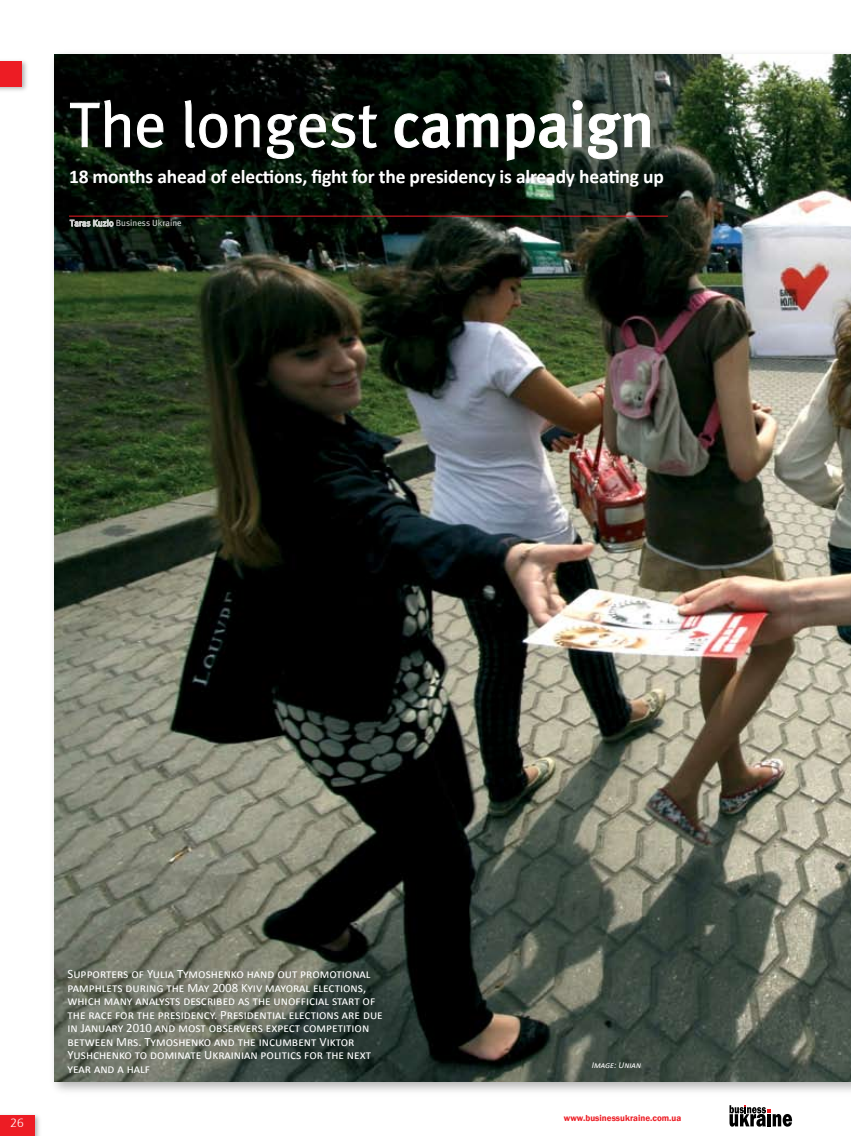
<style>
.page{position:relative;width:851px;height:1136px;background:#fff}
.page>*{position:absolute;margin:0;border:0;box-sizing:border-box;transform-origin:0 0}
.t1{font:63.3px "Meta Plus Normal H Roman";color:#fff}
.t2{font:700 19.5px "Calibri";letter-spacing:-.01em;color:#fff}
.t3{font:12.75px/13.5px "Calibri";color:#fff}
.t4{font:300 12px "H Fruti";color:#fff}
.t5{font:600 9px "Franklin Gothic";color:#ed1c24}
.t6{font:9px "Meta Plus Book H Roman";color:#fff}
.t7{font:italic 9px "Calibri";color:#fff}
.s1{font-family:"Meta Plus Medium H Roman"}
</style>
<div class="page">
<div style="left:48px;top:48px;width:802px;height:1048px;background:#000;opacity:.3"></div>
<img style="left:54px;top:54px;width:796px;height:1027px">
<svg style="left:729px;top:1105px;width:63px;height:21px"></svg>
<div style="left:0;top:1111px;width:42px;height:24px;background:#000;opacity:.3"></div>
<div style="left:0;top:1114px;width:35px;height:21px;background:#ed1c24"></div>
<div style="left:0;top:57px;width:30px;height:37px;background:#000;opacity:.3"></div>
<div style="left:0;top:61px;width:22px;height:25px;background:#ed1c24"></div>
<svg style="left:69px;top:100px;width:61px;height:48px;background:#232723"></svg>
<svg style="left:136px;top:113px;width:28px;height:35px"></svg>
<svg style="left:184px;top:101px;width:76px;height:47px;background:#212121"></svg>
<svg style="left:266px;top:106px;width:112px;height:53px;background:#262d27"></svg>
<svg style="left:394px;top:113px;width:104px;height:178px;background:#131914"></svg>
<img style="left:505px;top:100px;width:145px;height:193px">
<hr style="left:69px;top:216px;width:598px;height:1px;background:#ed1c24">
<svg style="left:69px;top:219px;width:45px;height:8px"></svg>
<h1 class="t1" style="left:69px;top:88px;width:586px">The longest <span class="s1">campaign</span></h1>
<h2 class="t2" style="left:69px;top:164px;width:596px">18 months ahead of elections, fight for the presidency is already heating up</h2>
<p class="t6" style="left:70px;top:218px;width:113px">Taras Kuzio Business Ukraine</p>
<p class="t4" style="left:11px;top:1116px;width:15px">26</p>
<p class="t3" style="left:68px;top:966px;width:317px">Supporters of Yulia Tymoshenko hand out promotional pamphlets during the May 2008 Kyiv mayoral elections, which many analysts described as the unofficial start of the race for the presidency. Presidential elections are due in January 2010 and most observers expect competition between Mrs. Tymoshenko and the incumbent Viktor Yushchenko to dominate Ukrainian politics for the next year and a half</p>
<p class="t7" style="left:591px;top:1059px;width:51px">Image: Unian</p>
<p class="t5" style="left:564px;top:1112px;width:119px">www.businessukraine.com.ua</p>
</div>
